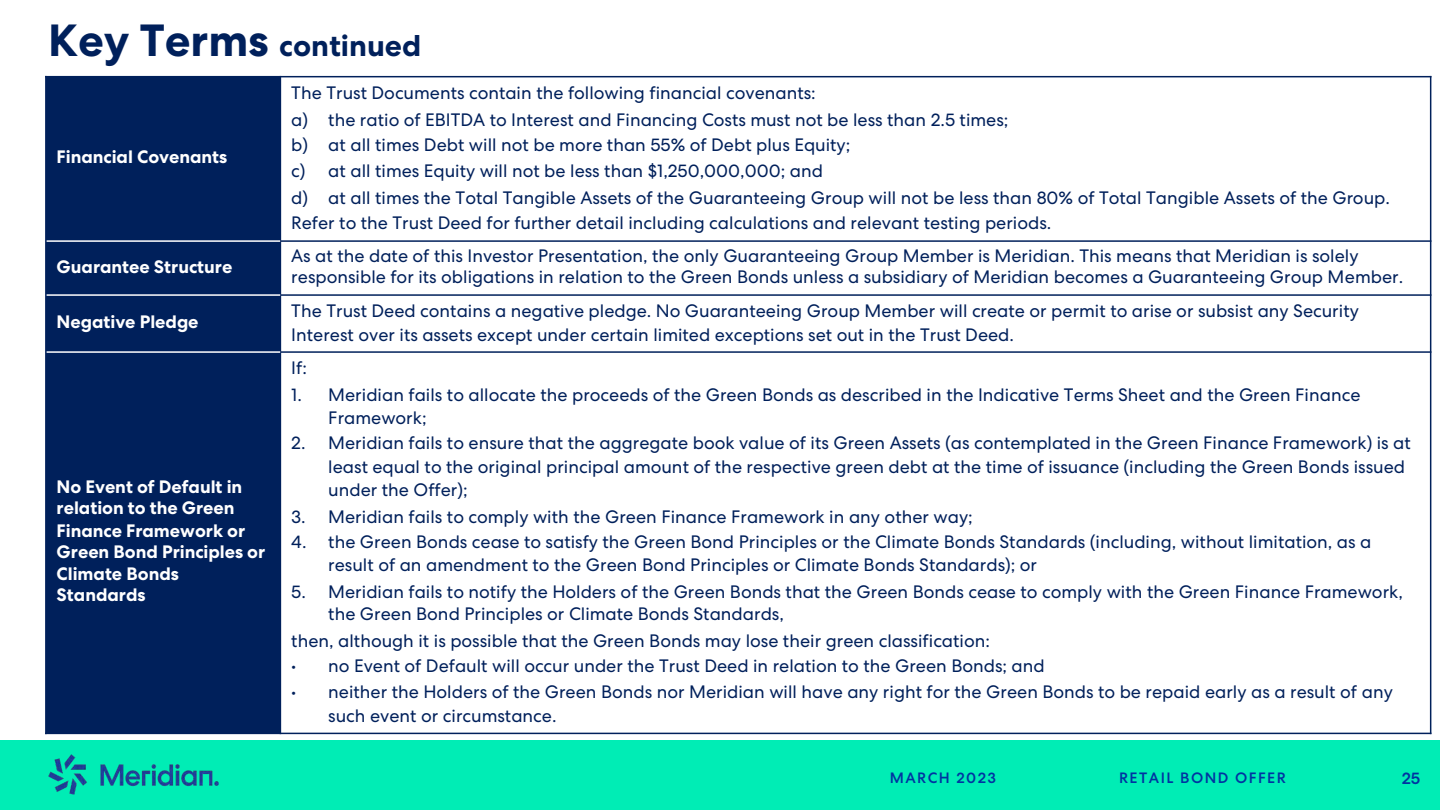
<style>
.page{position:relative;width:1440px;height:810px;background:#fff}
.page>*{position:absolute;margin:0;border:0;box-sizing:border-box;transform-origin:0 0}
.t1{font:700 30px "Centra No 2";color:#00205b}
.t2{font:18px/26.2px "Centra No 2";color:#00205b}
.t3{font:700 18px/20.9px "Centra No 2";color:#fff}
.t4{font:500 16.5px "Centra No 2";color:#0033a1}
.t5{font:500 15px "Centra No 2";letter-spacing:.1em;color:#0033a1}
.s1{font-size:45px}
</style>
<div class="page">
<div style="left:0;top:740px;width:1440px;height:70px;background:#00edb5"></div>
<img style="left:49px;top:755px;width:170px;height:39px">
<div style="left:46px;top:77px;width:235px;height:164px;background:#00205b"></div>
<div style="left:46px;top:241px;width:235px;height:54px;background:#00205b"></div>
<div style="left:46px;top:295px;width:235px;height:57px;background:#00205b"></div>
<div style="left:46px;top:352px;width:235px;height:382px;background:#00205b"></div>
<hr style="left:45px;top:240px;width:235px;height:2px;background:#fff">
<hr style="left:280px;top:240px;width:1151px;height:2px;background:#00205b">
<hr style="left:45px;top:294px;width:235px;height:2px;background:#fff">
<hr style="left:280px;top:294px;width:1151px;height:2px;background:#00205b">
<hr style="left:45px;top:351px;width:235px;height:2px;background:#fff">
<hr style="left:280px;top:351px;width:1151px;height:2px;background:#00205b">
<hr style="left:45px;top:76px;width:2px;height:658px;background:#00205b">
<hr style="left:1430px;top:76px;width:1px;height:658px;background:#00205b">
<hr style="left:45px;top:76px;width:1386px;height:1px;background:#00205b">
<hr style="left:45px;top:733px;width:1386px;height:1px;background:#00205b">
<h1 class="t1" style="left:48px;top:26px;width:375px"><span class="s1">Key Terms</span> continued</h1>
<p class="t3" style="left:57px;top:146px;width:172px">Financial Covenants</p>
<p class="t2" style="left:291px;top:79px;width:1100px">The Trust Documents contain the following financial covenants:<br>a) the ratio of EBITDA to Interest and Financing Costs must not be less than 2.5 times;<br>b) at all times Debt will not be more than 55% of Debt plus Equity;<br>c) at all times Equity will not be less than $1,250,000,000; and<br>d) at all times the Total Tangible Assets of the Guaranteeing Group will not be less than 80% of Total Tangible Assets of the Group.</p>
<p class="t2" style="left:291px;top:210px;width:762px">Refer to the Trust Deed for further detail including calculations and relevant testing periods.</p>
<p class="t3" style="left:57px;top:256px;width:177px">Guarantee Structure</p>
<p class="t2" style="left:291px;top:245px;width:1113px;line-height:20.9px">As at the date of this Investor Presentation, the only Guaranteeing Group Member is Meridian. This means that Meridian is solely responsible for its obligations in relation to the Green Bonds unless a subsidiary of Meridian becomes a Guaranteeing Group Member.</p>
<p class="t3" style="left:57px;top:311px;width:143px">Negative Pledge</p>
<p class="t2" style="left:291px;top:299px;width:1069px;line-height:23.7px">The Trust Deed contains a negative pledge. No Guaranteeing Group Member will create or permit to arise or subsist any Security<br>Interest over its assets except under certain limited exceptions set out in the Trust Deed.</p>
<p class="t3" style="left:57px;top:476px;width:187px">No Event of Default in relation to the Green</p>
<p class="t3" style="left:57px;top:520px;width:210px">Finance Framework or<br>Green Bond Principles or</p>
<p class="t3" style="left:57px;top:564px;width:124px">Climate Bonds<br>Standards</p>
<p class="t2" style="left:291px;top:355px;width:17px">If:</p>
<p class="t2" style="left:328px;top:383px;width:1034px;line-height:22.6px;text-indent:-37px">1. Meridian fails to allocate the proceeds of the Green Bonds as described in the Indicative Terms Sheet and the Green Finance<br>Framework;</p>
<p class="t2" style="left:328px;top:431px;width:1084px;line-height:23.2px;text-indent:-37px">2. Meridian fails to ensure that the aggregate book value of its Green Assets (as contemplated in the Green Finance Framework) is at least equal to the original principal amount of the respective green debt at the time of issuance (including the Green Bonds issued under the Offer);</p>
<p class="t2" style="left:291px;top:503px;width:683px">3. Meridian fails to comply with the Green Finance Framework in any other way;</p>
<p class="t2" style="left:328px;top:531px;width:1045px;line-height:22.4px;text-indent:-37px">4. the Green Bonds cease to satisfy the Green Bond Principles or the Climate Bonds Standards (including, without limitation, as a result of an amendment to the Green Bond Principles or Climate Bonds Standards); or</p>
<p class="t2" style="left:328px;top:580px;width:1076px;line-height:22.6px;text-indent:-37px">5. Meridian fails to notify the Holders of the Green Bonds that the Green Bonds cease to comply with the Green Finance Framework, the Green Bond Principles or Climate Bonds Standards,</p>
<p class="t2" style="left:291px;top:628px;width:700px">then, although it is possible that the Green Bonds may lose their green classification:</p>
<p class="t2" style="left:291px;top:653px;width:755px">• no Event of Default will occur under the Trust Deed in relation to the Green Bonds; and</p>
<p class="t2" style="left:328px;top:680px;width:1066px;line-height:24.2px;text-indent:-37px">• neither the Holders of the Green Bonds nor Meridian will have any right for the Green Bonds to be repaid early as a result of any such event or circumstance.</p>
<p class="t5" style="left:890px;top:768px;width:108px">MARCH 2023</p>
<p class="t5" style="left:1119px;top:768px;width:168px">RETAIL BOND OFFER</p>
<p class="t4" style="left:1402px;top:768px;width:20px">25</p>
</div>
